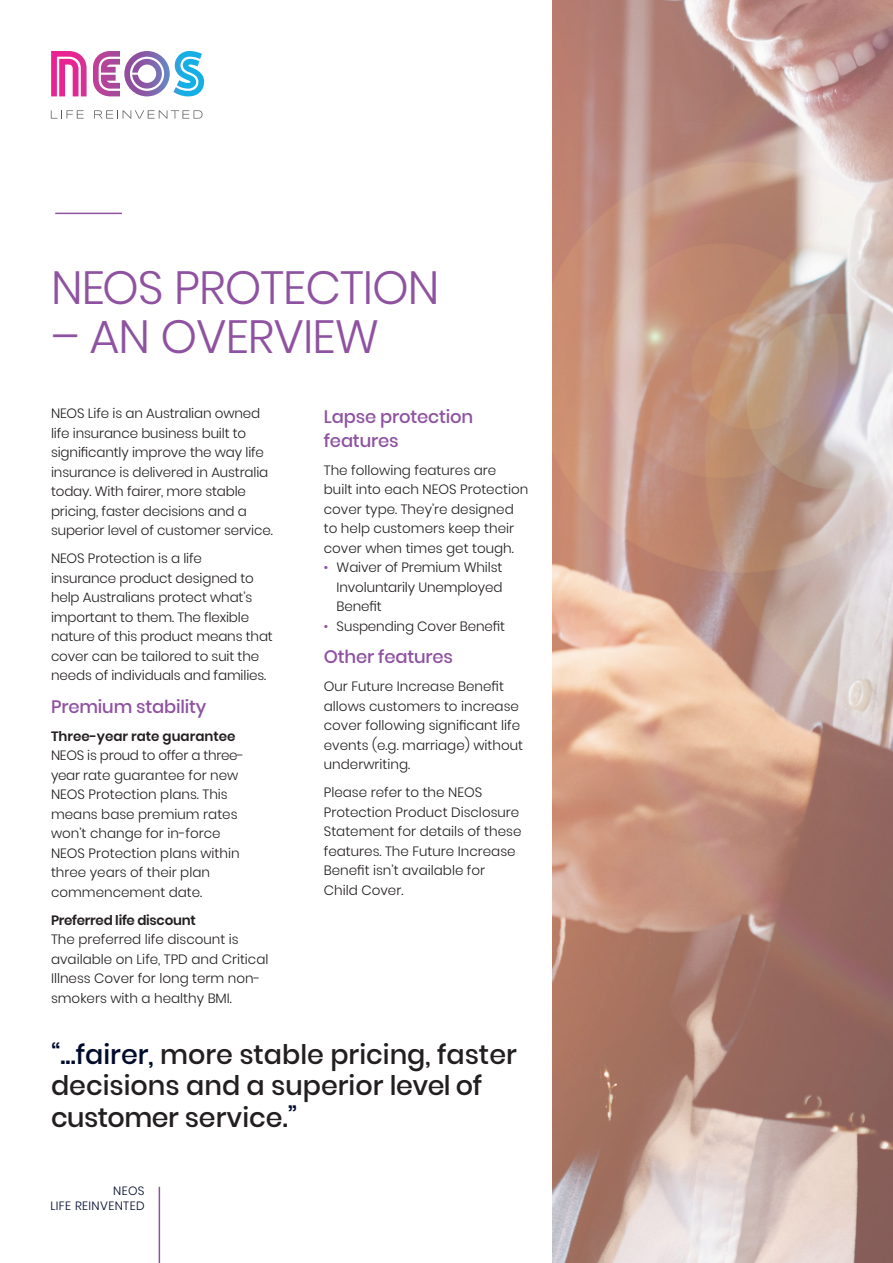
<style>
.page{position:relative;width:893px;height:1263px;background:#fff}
.page>*{position:absolute;margin:0;border:0;box-sizing:border-box;transform-origin:0 0}
.t1{font:300 46.5px "Poppins";letter-spacing:-.02em;color:#8e52a1}
.NEOS_body_copy{font:500 27px/31.5px "Poppins";color:#231f20}
.NEOS_section_header{font:500 18px/24px "Poppins";letter-spacing:-.01em;color:#8e52a1}
.NEOS_body_copy-2{font:300 13.5px/19.5px "Poppins";color:#231f20}
.NEOS_body_copy-3{font:300 12px/15px "Poppins";letter-spacing:.03em;color:#000b2c;text-align:right}
.s1{font-weight:600}
.s2{color:#8e52a1}
.s3{color:#000b2c}
</style>
<div class="page">
<img style="left:553px;top:0;width:340px;height:1263px">
<svg style="left:51px;top:51px;width:153px;height:45px"></svg>
<svg style="left:51px;top:110px;width:33px;height:9px"></svg>
<svg style="left:94px;top:110px;width:108px;height:9px"></svg>
<hr style="left:159px;top:1187px;width:1px;height:76px;background:#8e52a1">
<hr style="left:55px;top:213px;width:67px;height:1px;background:#8e52a1">
<p class="t1" style="left:51px;top:261px;width:390px">NEOS PROTECTION</p>
<p class="t1" style="left:51px;top:310px;width:329px">– AN OVERVIEW</p>
<p class="NEOS_body_copy-2" style="left:51px;top:404px;width:223px">NEOS Life is an Australian owned life insurance business built to significantly improve the way life insurance is delivered in Australia today. With fairer, more stable pricing, faster decisions and a superior level of customer service.</p>
<p class="NEOS_body_copy-2" style="left:51px;top:549px;width:223px">NEOS Protection is a life<br>insurance product designed to help Australians protect what’s important to them. The flexible nature of this product means that cover can be tailored to suit the needs of individuals and families.</p>
<p class="NEOS_section_header" style="left:51px;top:694px;width:157px">Premium stability</p>
<p class="NEOS_body_copy-2" style="left:51px;top:726px;width:195px"><span class="s1">Three-year rate guarantee<br></span>NEOS is proud to offer a three&shy;year rate guarantee for new<br>NEOS Protection plans. This means base premium rates won’t change for in-force<br>NEOS Protection plans within three years of their plan commencement date.</p>
<p class="NEOS_body_copy-2" style="left:51px;top:910px;width:219px"><span class="s1">Preferred life discount<br></span>The preferred life discount is available on Life, TPD and Critical<br>Illness Cover for long term non&shy;smokers with a healthy BMI.</p>
<p class="NEOS_section_header" style="left:324px;top:405px;width:151px">Lapse protection features</p>
<p class="NEOS_body_copy-2" style="left:324px;top:460px;width:206px">The following features are<br>built into each NEOS Protection cover type. They’re designed to help customers keep their cover when times get tough.</p>
<p class="NEOS_body_copy-2" style="left:337px;top:558px;width:167px;text-align:justify;text-indent:-13px"><span class="s2">•</span> Waiver of Premium Whilst Involuntarily Unemployed Benefit</p>
<p class="NEOS_body_copy-2" style="left:324px;top:616px;width:183px"><span class="s2">•</span> Suspending Cover Benefit</p>
<p class="NEOS_section_header" style="left:324px;top:645px;width:131px">Other features</p>
<p class="NEOS_body_copy-2" style="left:324px;top:677px;width:201px">Our Future Increase Benefit allows customers to increase cover following significant life events (e.g. marriage) without underwriting.</p>
<p class="NEOS_body_copy-2" style="left:324px;top:783px;width:199px">Please refer to the NEOS<br>Protection Product Disclosure<br>Statement for details of these features. The Future Increase<br>Benefit isn’t available for<br>Child Cover.</p>
<p class="NEOS_body_copy" style="left:51px;top:1038px;width:467px"><span class="s3">“...fairer,</span> more stable pricing, faster decisions and a superior level of customer service.<span class="s3">”</span></p>
<p class="NEOS_body_copy-3" style="left:50px;top:1183px;width:96px">NEOS<br>LIFE REINVENTED</p>
</div>
